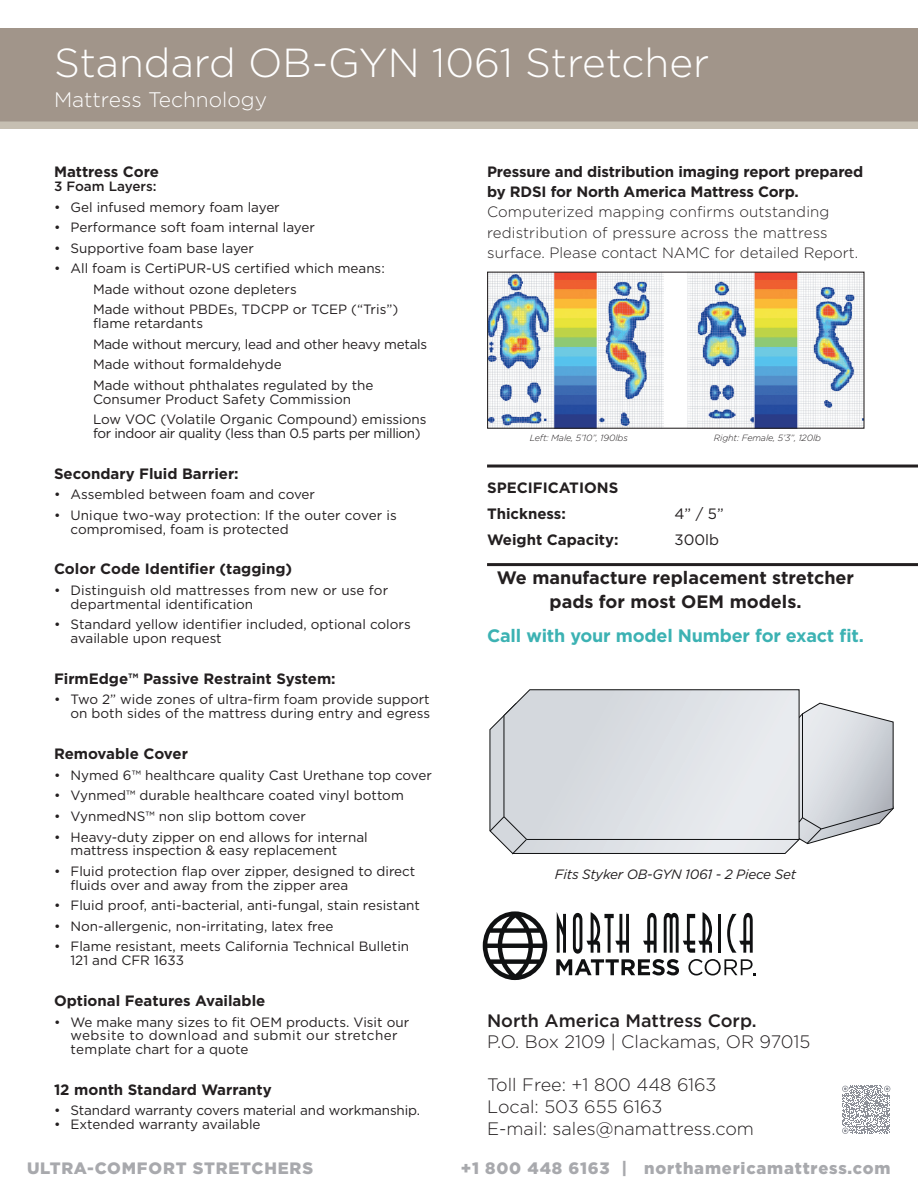
<style>
.page{position:relative;width:918px;height:1188px;background:#fff}
.page>*{position:absolute;margin:0;border:0;box-sizing:border-box;transform-origin:0 0}
.t1{font:300 40.5px "Gotham";color:#fff}
.t2{font:300 21px "Gotham";color:#fff}
.t3{font:300 18px/21.6px "Gotham";color:#231f20}
.t4{font:700 18px/24px "Gotham";color:#231f20;text-align:center}
.t5{font:700 18px "Gotham";letter-spacing:-.01em;color:#3cb2b3}
.t6{font:500 18px "Gotham";color:#231f20}
.t7{font:900 16.5px "Gotham";letter-spacing:.05em;color:#a8a9ad}
.t8{font:700 15px/26.2px "Gotham";color:#231f20}
.t9{font:300 15px/20.1px "Gotham";letter-spacing:.01em;color:#231f20}
.t10{font:15px "Gotham";color:#231f20}
.t11{font:13.5px/13.8px "Gotham";color:#231f20}
.t12{font:13.5px "Gotham";letter-spacing:-.03em;color:#231f20}
.t13{font:italic 13.5px "Gotham";letter-spacing:-.02em;color:#231f20}
.t14{font:500 13.5px "Gotham";color:#231f20}
.t15{font:italic 300 9px "Gotham";letter-spacing:-.01em;color:#231f20}
</style>
<div class="page">
<div style="left:0;top:28px;width:918px;height:101px;background:#a1958a"></div>
<div style="left:0;top:122px;width:918px;height:7px;background:#c6bfb2"></div>
<svg style="left:489px;top:716px;width:306px;height:138px;background:#d0d3d7"></svg>
<svg style="left:503px;top:689px;width:297px;height:151px;background:#dadde2"></svg>
<svg style="left:511px;top:839px;width:16px;height:16px"></svg>
<svg style="left:489px;top:816px;width:16px;height:16px"></svg>
<svg style="left:788px;top:702px;width:106px;height:142px;background:#d2d4d9"></svg>
<svg style="left:483px;top:911px;width:64px;height:69px"></svg>
<svg style="left:556px;top:912px;width:199px;height:64px"></svg>
<hr style="left:487px;top:465px;width:431px;height:3px;background:#231f20">
<hr style="left:487px;top:563px;width:431px;height:3px;background:#231f20">
<svg style="left:842px;top:1086px;width:48px;height:48px"></svg>
<img style="left:489px;top:274px;width:175px;height:153px">
<img style="left:687px;top:274px;width:176px;height:153px">
<div style="left:487px;top:272px;width:378px;height:157px;border:1px solid #231f20"></div>
<h1 class="t1" style="left:54px;top:37px;width:657px">Standard OB-GYN 1061 Stretcher</h1>
<h2 class="t2" style="left:54px;top:87px;width:215px">Mattress Technology</h2>
<p class="t8" style="left:54px;top:159px;width:107px">Mattress Core</p>
<p class="t14" style="left:54px;top:177px;width:104px">3 Foam Layers:</p>
<p class="t11" style="left:54px;top:200px;width:227px">• Gel infused memory foam layer</p>
<p class="t11" style="left:54px;top:220px;width:263px">• Performance soft foam internal layer</p>
<p class="t11" style="left:54px;top:241px;width:202px">• Supportive foam base layer</p>
<p class="t11" style="left:93px;top:258px;width:307px;line-height:20.5px;text-indent:-39px">• All foam is CertiPUR-US certified which means:<br>Made without ozone depleters<br>Made without PBDEs, TDCPP or TCEP (“Tris”)</p>
<p class="t11" style="left:93px;top:313px;width:336px;line-height:20.5px">flame retardants<br>Made without mercury, lead and other heavy metals Made without formaldehyde<br>Made without phthalates regulated by the</p>
<p class="t11" style="left:93px;top:388px;width:335px;line-height:20.5px">Consumer Product Safety Commission<br>Low VOC (Volatile Organic Compound) emissions</p>
<p class="t12" style="left:93px;top:424px;width:329px">for indoor air quality (less than 0.5 parts per million)</p>
<p class="t8" style="left:54px;top:460px;width:186px">Secondary Fluid Barrier:</p>
<p class="t11" style="left:54px;top:487px;width:263px">• Assembled between foam and cover</p>
<p class="t11" style="left:70px;top:508px;width:328px;text-indent:-16px">• Unique two-way protection: If the outer cover is compromised, foam is protected</p>
<p class="t8" style="left:54px;top:556px;width:240px">Color Code Identifier (tagging)</p>
<p class="t11" style="left:70px;top:583px;width:319px;text-indent:-16px">• Distinguish old mattresses from new or use for departmental identification</p>
<p class="t11" style="left:70px;top:617px;width:342px;text-indent:-16px">• Standard yellow identifier included, optional colors available upon request</p>
<p class="t8" style="left:54px;top:665px;width:283px">FirmEdge™ Passive Restraint System:</p>
<p class="t11" style="left:54px;top:693px;width:378px;text-align:right">• Two 2” wide zones of ultra-firm foam provide support on both sides of the mattress during entry and egress</p>
<p class="t8" style="left:54px;top:741px;width:135px">Removable Cover</p>
<p class="t11" style="left:54px;top:768px;width:379px">• Nymed 6™ healthcare quality Cast Urethane top cover</p>
<p class="t11" style="left:54px;top:789px;width:351px">• Vynmed™ durable healthcare coated vinyl bottom</p>
<p class="t11" style="left:54px;top:809px;width:253px">• VynmedNS™ non slip bottom cover</p>
<p class="t11" style="left:70px;top:830px;width:299px;text-indent:-16px">• Heavy-duty zipper on end allows for internal mattress inspection &amp; easy replacement</p>
<p class="t11" style="left:70px;top:864px;width:346px;text-indent:-16px">• Fluid protection flap over zipper, designed to direct fluids over and away from the zipper area</p>
<p class="t11" style="left:54px;top:898px;width:367px">• Fluid proof, anti-bacterial, anti-fungal, stain resistant</p>
<p class="t11" style="left:54px;top:919px;width:281px">• Non-allergenic, non-irritating, latex free</p>
<p class="t11" style="left:70px;top:939px;width:340px;text-indent:-16px">• Flame resistant, meets California Technical Bulletin<br>121 and CFR 1633</p>
<p class="t8" style="left:54px;top:987px;width:213px">Optional Features Available</p>
<p class="t11" style="left:70px;top:1015px;width:340px;text-indent:-16px">• We make many sizes to fit OEM products. Visit our website to download and submit our stretcher template chart for a quote</p>
<p class="t8" style="left:54px;top:1076px;width:219px">12 month Standard Warranty</p>
<p class="t11" style="left:54px;top:1104px;width:368px">• Standard warranty covers material and workmanship.</p>
<p class="t11" style="left:54px;top:1117px;width:208px">• Extended warranty available</p>
<p class="t8" style="left:487px;top:162px;width:378px;line-height:20.1px">Pressure and distribution imaging report prepared by RDSI for North America Mattress Corp.</p>
<p class="t9" style="left:487px;top:202px;width:373px">Computerized mapping confirms outstanding redistribution of pressure across the mattress surface. Please contact NAMC for detailed Report.</p>
<p class="t15" style="left:530px;top:432px;width:99px">Left: Male, 5’10”, 190lbs</p>
<p class="t15" style="left:714px;top:432px;width:109px">Right: Female, 5’3”, 120lb</p>
<p class="t8" style="left:487px;top:474px;width:133px">SPECIFICATIONS<br>Thickness:</p>
<p class="t10" style="left:675px;top:504px;width:51px">4” / 5”</p>
<p class="t8" style="left:487px;top:527px;width:133px">Weight Capacity:</p>
<p class="t10" style="left:675px;top:530px;width:46px">300lb</p>
<h3 class="t4" style="left:497px;top:565px;width:359px">We manufacture replacement stretcher pads for most OEM models.</h3>
<h3 class="t5" style="left:487px;top:624px;width:378px">Call with your model Number for exact fit.</h3>
<p class="t13" style="left:555px;top:866px;width:243px">Fits Styker OB-GYN 1061 - 2 Piece Set</p>
<h3 class="t6" style="left:487px;top:1008px;width:271px">North America Mattress Corp.</h3>
<h3 class="t3" style="left:487px;top:1030px;width:325px">P.O. Box 2109 | Clackamas, OR 97015</h3>
<h3 class="t3" style="left:487px;top:1074px;width:268px">Toll Free: +1 800 448 6163<br>Local: 503 655 6163<br>E-mail: sales@namattress.com</h3>
<p class="t7" style="left:27px;top:1157px;width:288px">ULTRA-COMFORT STRETCHERS</p>
<p class="t7" style="left:461px;top:1157px;width:431px">+1 800 448 6163 | northamericamattress.com</p>
</div>
